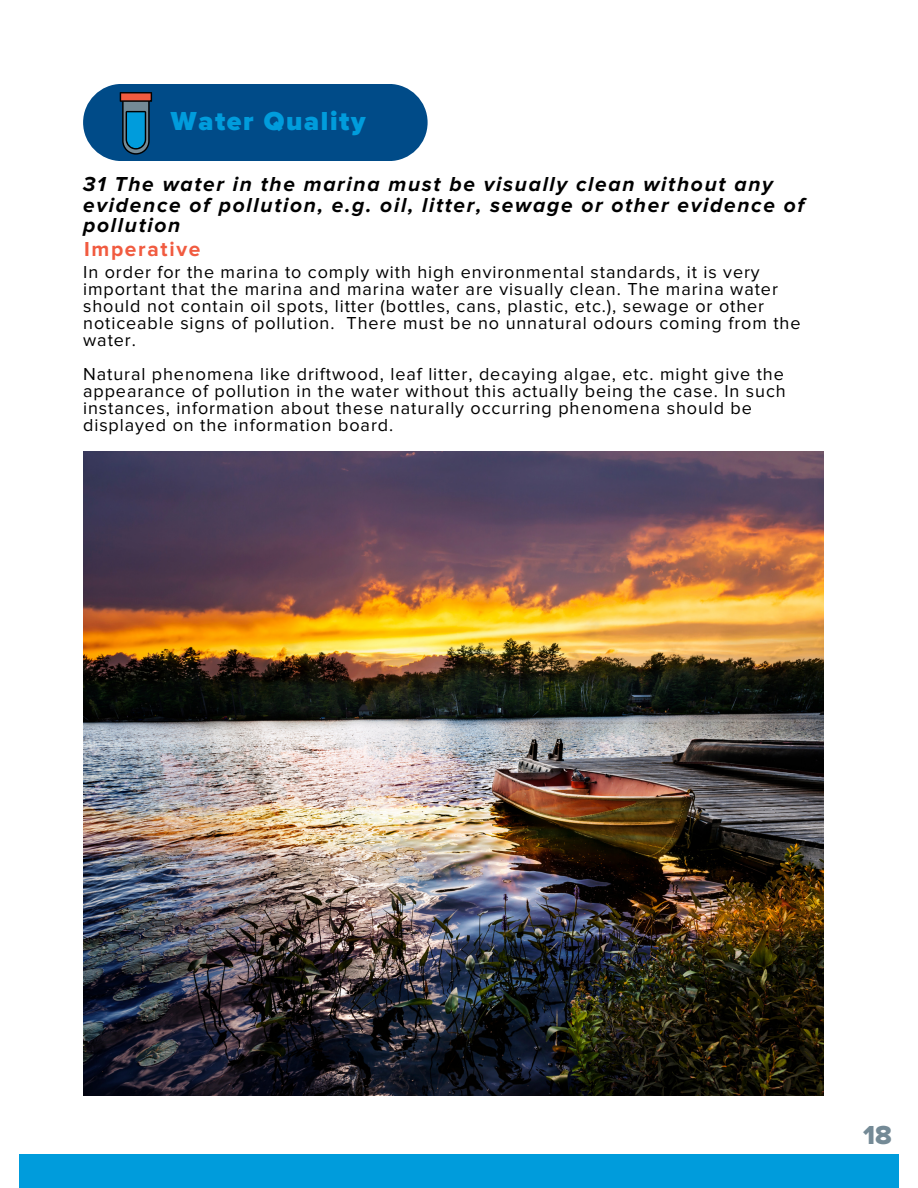
<style>
.page{position:relative;width:918px;height:1188px;background:#fff}
.page>*{position:absolute;margin:0;border:0;box-sizing:border-box;transform-origin:0 0}
.t1{font:900 27px "Proxima Nova";letter-spacing:.06em;color:#009cdc}
.t2{font:27px "Proxima Nova Extrabld";color:#748a96}
.t3{font:italic 700 21px/20.2px "Proxima Nova";letter-spacing:.08em;color:#000}
.t4{font:700 21px "Proxima Nova";letter-spacing:.08em;color:#f15b40}
.t5{font:18px/17.1px "Proxima Nova";letter-spacing:.05em;color:#000}
</style>
<div class="page">
<div style="left:83px;top:84px;width:345px;height:77px;background:#004b88;border-radius:39px"></div>
<div style="left:19px;top:1154px;width:880px;height:34px;background:#009cdc"></div>
<svg style="left:90px;top:89px;width:63px;height:67px"></svg>
<img style="left:83px;top:451px;width:740px;height:645px">
<h1 class="t1" style="left:171px;top:109px;width:196px">Water Quality</h1>
<p class="t3" style="left:83px;top:175px;width:723px">31 The water in the marina must be visually clean without any evidence of pollution, e.g. oil, litter, sewage or other evidence of pollution</p>
<p class="t5" style="left:83px;top:264px;width:719px">In order for the marina to comply with high environmental standards, it is very important that the marina and marina water are visually clean. The marina water should not contain oil spots, litter (bottles, cans, plastic, etc.), sewage or other noticeable signs of pollution. There must be no unnatural odours coming from the water.</p>
<p class="t5" style="left:83px;top:366px;width:704px">Natural phenomena like driftwood, leaf litter, decaying algae, etc. might give the appearance of pollution in the water without this actually being the case. In such instances, information about these naturally occurring phenomena should be displayed on the information board.</p>
<p class="t4" style="left:84px;top:240px;width:118px">Imperative</p>
<h1 class="t2" style="left:863px;top:1123px;width:30px">18</h1>
</div>
